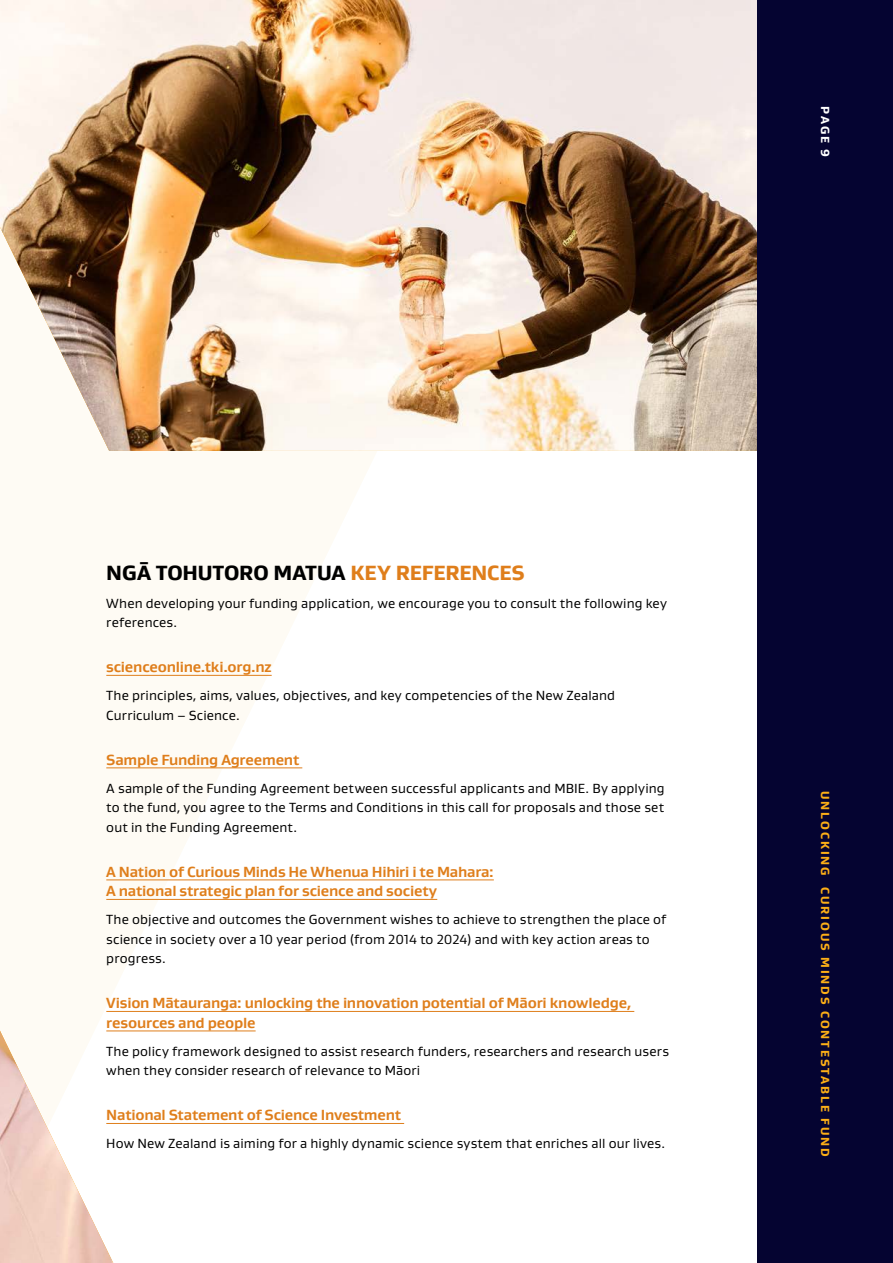
<style>
.page{position:relative;width:893px;height:1263px;background:#fff}
.page>*{position:absolute;margin:0;border:0;box-sizing:border-box;transform-origin:0 0}
.t1{font:800 21px "Gustan";letter-spacing:-.005em;color:#000}
.t2{font:700 15px/19.5px "Gustan";letter-spacing:-.015em;color:#df7e1b}
.t3{font:13.5px/19.5px "Gustan";letter-spacing:.01em;color:#000}
.t4{font:800 12px "Gustan";letter-spacing:.16em;color:#fcaf17}
.t5{font:800 12px "Gustan";color:#fff}
.s1{color:#df7e1b}
</style>
<div class="page">
<svg style="left:0;top:451px;width:606px;height:812px"></svg>
<img style="left:0;top:0;width:757px;height:451px">
<div style="left:757px;top:0;width:136px;height:1263px;background:#050431"></div>
<hr style="left:106px;top:675px;width:166px;height:1px;background:#df7e1b">
<hr style="left:106px;top:767px;width:196px;height:1px;background:#df7e1b">
<hr style="left:106px;top:879px;width:388px;height:1px;background:#df7e1b">
<hr style="left:106px;top:899px;width:331px;height:1px;background:#df7e1b">
<hr style="left:106px;top:1011px;width:528px;height:1px;background:#df7e1b">
<hr style="left:106px;top:1030px;width:150px;height:1px;background:#df7e1b">
<hr style="left:106px;top:1123px;width:298px;height:1px;background:#df7e1b">
<img style="left:0;top:1031px;width:113px;height:232px">
<p class="t5" style="left:833px;top:106px;width:52px;rotate:90deg">PAGE 9</p>
<h3 class="t1" style="left:106px;top:559px;width:420px">NGĀ TOHUTORO MATUA <span class="s1">KEY REFERENCES</span></h3>
<p class="t3" style="left:106px;top:593px;width:562px">When developing your funding application, we encourage you to consult the following key references.</p>
<h5 class="t2" style="left:106px;top:657px;width:167px">scienceonline.tki.org.nz</h5>
<p class="t3" style="left:106px;top:686px;width:510px">The principles, aims, values, objectives, and key competencies of the New Zealand<br>Curriculum – Science.</p>
<h5 class="t2" style="left:106px;top:750px;width:195px">Sample Funding Agreement</h5>
<p class="t3" style="left:106px;top:778px;width:560px;text-align:justify">A sample of the Funding Agreement between successful applicants and MBIE. By applying to the fund, you agree to the Terms and Conditions in this call for proposals and those set out in the Funding Agreement.</p>
<h5 class="t2" style="left:106px;top:862px;width:389px">A Nation of Curious Minds He Whenua Hihiri i te Mahara:<br>A national strategic plan for science and society</h5>
<p class="t3" style="left:106px;top:910px;width:562px">The objective and outcomes the Government wishes to achieve to strengthen the place of science in society over a 10 year period (from 2014 to 2024) and with key action areas to progress.</p>
<h5 class="t2" style="left:106px;top:993px;width:527px">Vision Mātauranga: unlocking the innovation potential of Māori knowledge, resources and people</h5>
<p class="t3" style="left:106px;top:1041px;width:564px">The policy framework designed to assist research funders, researchers and research users when they consider research of relevance to Māori</p>
<p class="t2" style="left:106px;top:1105px;width:296px">National Statement of Science Investment</p>
<p class="t3" style="left:106px;top:1134px;width:560px">How New Zealand is aiming for a highly dynamic science system that enriches all our lives.</p>
<p class="t4" style="left:833px;top:791px;width:367px;rotate:90deg">UNLOCKING CURIOUS MINDS CONTESTABLE FUND</p>
</div>
